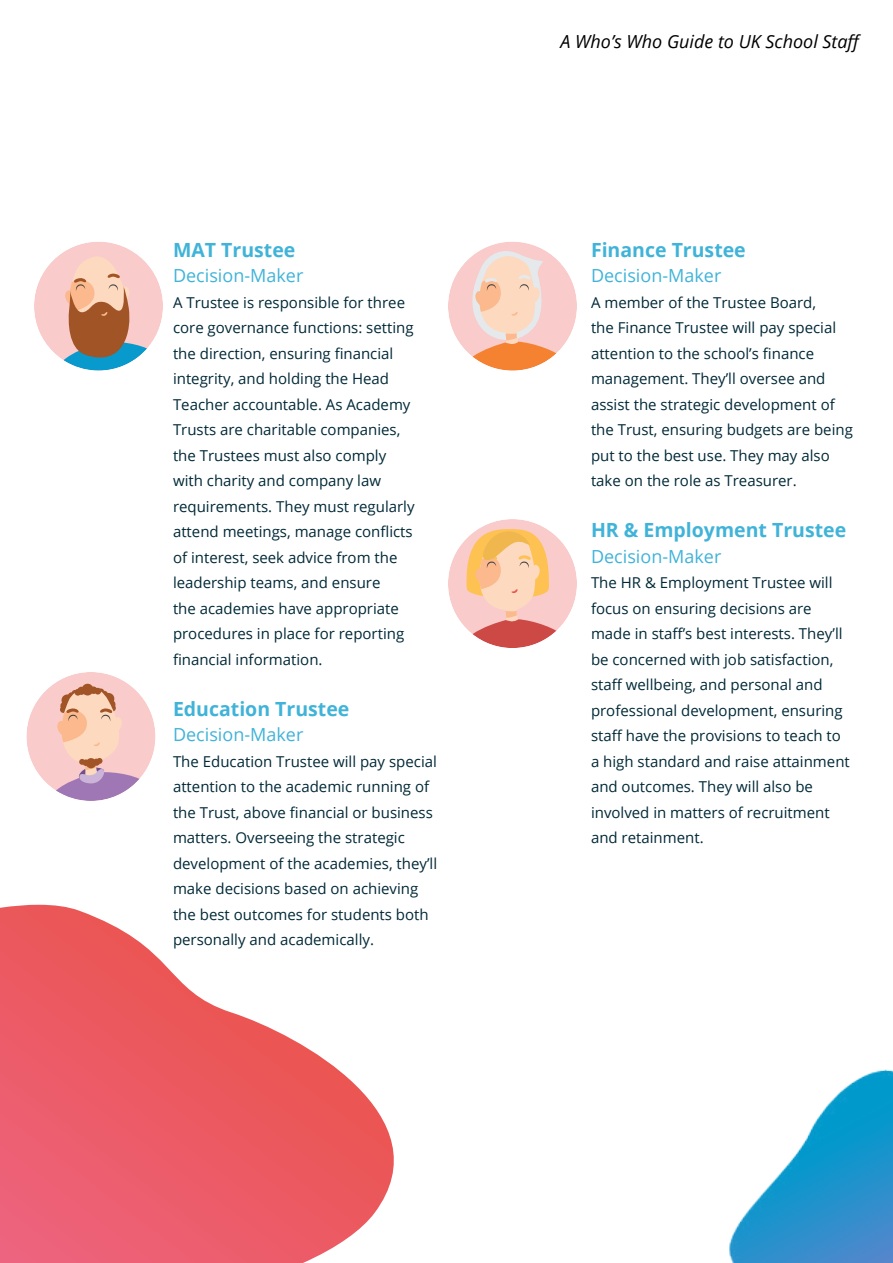
<style>
.page{position:relative;width:893px;height:1263px;background:#fff}
.page>*{position:absolute;margin:0;border:0;box-sizing:border-box;transform-origin:0 0}
.t1{font:700 19.5px "Open Sans";color:#40b3d9}
.t2{font:18px "Open Sans";color:#40b3d9}
.t3{font:italic 18px "Open Sans";color:#000}
.t4{font:15px/25.5px "Open Sans";color:#012937}
</style>
<div class="page">
<svg style="left:0;top:905px;width:394px;height:358px"></svg>
<div style="left:448px;top:519px;width:129px;height:129px;background:#f9cbca;border-radius:50%"></div>
<svg style="left:464px;top:527px;width:92px;height:121px"></svg>
<img style="left:729px;top:1069px;width:164px;height:194px">
<div style="left:34px;top:242px;width:129px;height:129px;background:#f9cbca;border-radius:50%"></div>
<svg style="left:63px;top:255px;width:84px;height:116px"></svg>
<div style="left:448px;top:242px;width:129px;height:129px;background:#f9cbca;border-radius:50%"></div>
<svg style="left:462px;top:246px;width:94px;height:125px"></svg>
<div style="left:26px;top:672px;width:129px;height:129px;background:#f9cbca;border-radius:50%"></div>
<svg style="left:56px;top:684px;width:84px;height:117px"></svg>
<h1 class="t1" style="left:173px;top:236px;width:124px">MAT Trustee</h1>
<p class="t2" style="left:173px;top:263px;width:132px">Decision-Maker</p>
<p class="t4" style="left:173px;top:289px;width:243px">A Trustee is responsible for three core governance functions: setting the direction, ensuring financial integrity, and holding the Head<br>Teacher accountable. As Academy<br>Trusts are charitable companies, the Trustees must also comply with charity and company law requirements. They must regularly attend meetings, manage conflicts of interest, seek advice from the leadership teams, and ensure<br>the academies have appropriate procedures in place for reporting financial information.</p>
<h1 class="t1" style="left:173px;top:695px;width:178px">Education Trustee</h1>
<p class="t2" style="left:173px;top:722px;width:132px">Decision-Maker</p>
<p class="t4" style="left:173px;top:748px;width:266px">The Education Trustee will pay special attention to the academic running of the Trust, above financial or business matters. Overseeing the strategic development of the academies, they’ll make decisions based on achieving the best outcomes for students both personally and academically.</p>
<p class="t3" style="left:561px;top:29px;width:304px">A Who’s Who Guide to UK School Staff</p>
<h1 class="t1" style="left:591px;top:236px;width:156px">Finance Trustee</h1>
<p class="t2" style="left:591px;top:263px;width:132px">Decision-Maker</p>
<p class="t4" style="left:591px;top:289px;width:263px">A member of the Trustee Board,<br>the Finance Trustee will pay special attention to the school’s finance management. They’ll oversee and assist the strategic development of the Trust, ensuring budgets are being put to the best use. They may also take on the role as Treasurer.</p>
<h1 class="t1" style="left:591px;top:516px;width:257px">HR &amp; Employment Trustee</h1>
<p class="t2" style="left:591px;top:544px;width:132px">Decision-Maker</p>
<p class="t4" style="left:591px;top:569px;width:260px">The HR &amp; Employment Trustee will focus on ensuring decisions are made in staff’s best interests. They’ll be concerned with job satisfaction, staff wellbeing, and personal and professional development, ensuring staff have the provisions to teach to a high standard and raise attainment and outcomes. They will also be involved in matters of recruitment and retainment.</p>
</div>
